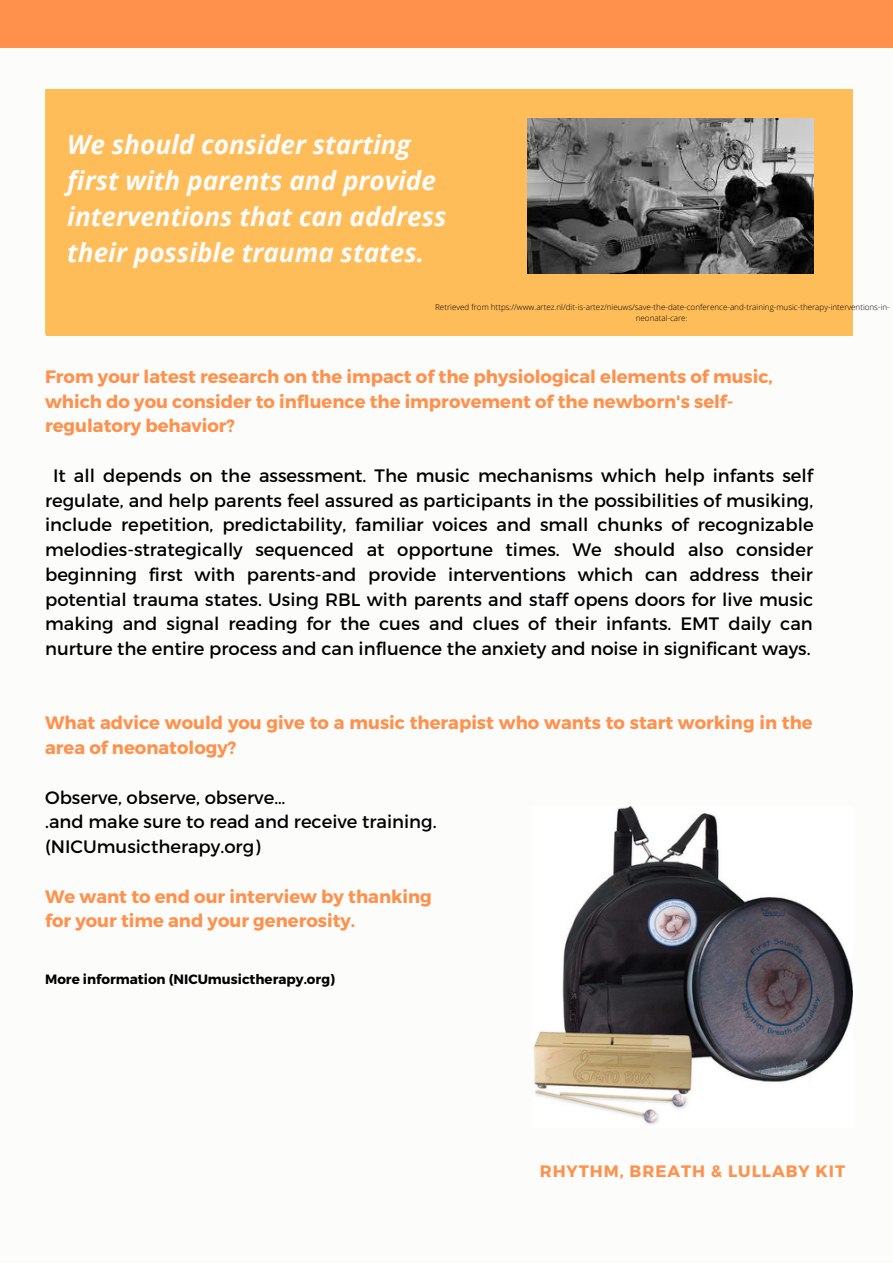
<style>
.page{position:relative;width:893px;height:1264px;background:#fff}
.page>*{position:absolute;margin:0;border:0;box-sizing:border-box;transform-origin:0 0}
.t1{font:italic 700 26.1px "Open Sans";color:#fcfcfa}
.t2{font:18px/24.8px "Montserrat";color:#000;text-align:center}
.t3{font:700 18px/24.8px "Montserrat";color:#ff914d}
.t4{font:700 16.5px "Montserrat";letter-spacing:.06em;color:#ff914d}
.t5{font:700 13.5px "Montserrat";color:#000}
.t6{font:300 8.1px/10.8px "Open Sans";color:#000;text-align:center}
</style>
<div class="page">
<div style="left:0;top:0;width:892px;height:1262px;background:#fcfcfa"></div>
<div style="left:0;top:0;width:892px;height:47px;background:#ff914d"></div>
<div style="left:45px;top:89px;width:807px;height:246px;background:#ffbd59"></div>
<img style="left:527px;top:119px;width:286px;height:155px">
<img style="left:534px;top:806px;width:318px;height:319px">
<p class="t1" style="left:67px;top:126px;width:345px">We should consider starting</p>
<p class="t1" style="left:67px;top:162px;width:370px">first with parents and provide</p>
<p class="t1" style="left:67px;top:198px;width:380px">interventions that can address</p>
<p class="t1" style="left:67px;top:234px;width:358px">their possible trauma states.</p>
<p class="t6" style="left:435px;top:302px;width:456px">Retrieved from https://www.artez.nl/dit-is-artez/nieuws/save-the-date-conference-and-training-music-therapy-interventions-in&shy;neonatal-care:</p>
<p class="t3" style="left:45px;top:363px;width:729px">From your latest research on the impact of the physiological elements of music, which do you consider to influence the improvement of the newborn's self&shy;regulatory behavior?</p>
<p class="t2" style="left:45px;top:462px;width:770px">It all depends on the assessment. The music mechanisms which help infants self regulate, and help parents feel assured as participants in the possibilities of musiking, include repetition, predictability, familiar voices and small chunks of recognizable melodies-strategically sequenced at opportune times. We should also consider beginning first with parents-and provide interventions which can address their potential trauma states. Using RBL with parents and staff opens doors for live music making and signal reading for the cues and clues of their infants. EMT daily can nurture the entire process and can influence the anxiety and noise in significant ways.</p>
<p class="t3" style="left:45px;top:709px;width:769px">What advice would you give to a music therapist who wants to start working in the area of neonatology?</p>
<p class="t2" style="left:45px;top:783px;width:242px">Observe, observe, observe…</p>
<p class="t2" style="left:45px;top:808px;width:393px">.and make sure to read and receive training.</p>
<p class="t2" style="left:45px;top:833px;width:217px">(NICUmusictherapy.org)</p>
<p class="t3" style="left:45px;top:882px;width:388px">We want to end our interview by thanking</p>
<p class="t3" style="left:45px;top:907px;width:312px">for your time and your generosity.</p>
<p class="t5" style="left:45px;top:969px;width:291px">More information (NICUmusictherapy.org)</p>
<p class="t4" style="left:539px;top:1160px;width:307px">RHYTHM, BREATH &amp; LULLABY KIT</p>
</div>
